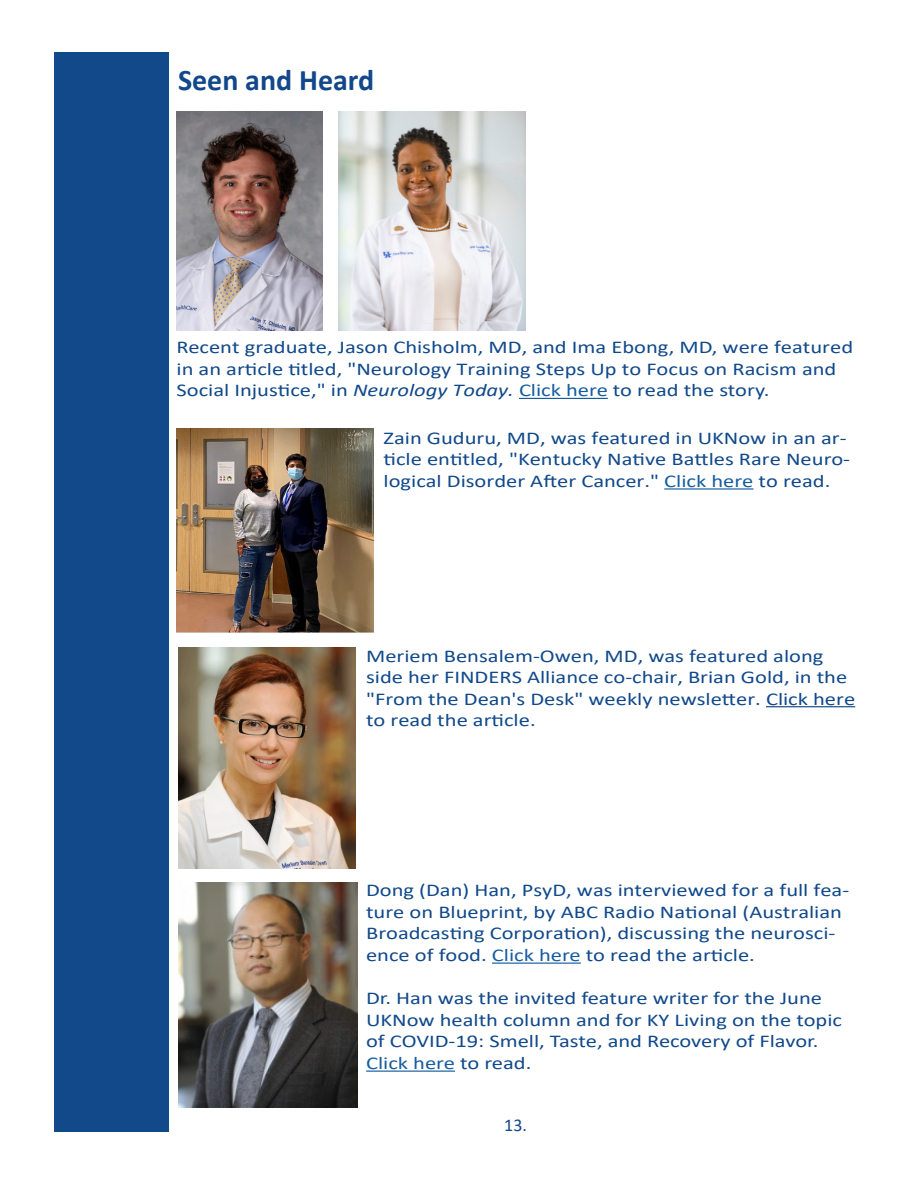
<style>
.page{position:relative;width:918px;height:1188px;background:#fff}
.page>*{position:absolute;margin:0;border:0;box-sizing:border-box;transform-origin:0 0}
.t1{font:700 30px "Calibri";color:#12478b}
.t2{font:18px/21.6px "Calibri";color:#11498a;scale:1.25 1}
.t3{font:18px "Calibri";color:#175d9e;scale:1.25 1}
.t4{font:18px "Calibri";color:#12498b}
.s1{font-style:italic}
.s2{color:#175d9e}
.s3{color:#11498a}
</style>
<div class="page">
<div style="left:54px;top:52px;width:114px;height:1080px;background:#12498b"></div>
<img style="left:177px;top:429px;width:196px;height:203px">
<hr style="left:664px;top:488px;width:90px;height:2px;background:#175d9e">
<img style="left:178px;top:647px;width:177px;height:222px">
<hr style="left:766px;top:706px;width:89px;height:1px;background:#11498a">
<img style="left:178px;top:883px;width:180px;height:225px">
<hr style="left:492px;top:963px;width:89px;height:1px;background:#175d9e">
<hr style="left:366px;top:1071px;width:89px;height:1px;background:#175d9e">
<img style="left:338px;top:111px;width:187px;height:219px">
<hr style="left:519px;top:398px;width:89px;height:1px;background:#175d9e">
<img style="left:177px;top:111px;width:146px;height:219px">
<p class="t1" style="left:178px;top:59px;width:198px">Seen and Heard</p>
<p class="t2" style="left:177px;top:336px;width:543px">Recent graduate, Jason Chisholm, MD, and Ima Ebong, MD, were featured in an article titled, "Neurology Training Steps Up to Focus on Racism and<br>Social Injustice," in <span class="s1">Neurology Today.</span> <span class="s2">Click here</span> to read the story.</p>
<p class="t2" style="left:384px;top:427px;width:375px">Zain Guduru, MD, was featured in UKNow in an ar&shy;ticle entitled, "Kentucky Native Battles Rare Neuro&shy;logical Disorder After Cancer." <span class="s2">Click here</span> to read.</p>
<p class="t2" style="left:366px;top:644px;width:367px">Meriem Bensalem-Owen, MD, was featured along</p>
<p class="t2" style="left:366px;top:666px;width:393px">side her FINDERS Alliance co-chair, Brian Gold, in the "From the Dean's Desk" weekly newsletter. Click here to read the article.</p>
<p class="t2" style="left:366px;top:879px;width:388px">Dong (Dan) Han, PsyD, was interviewed for a full fea&shy;ture on Blueprint, by ABC Radio National (Australian Broadcasting Corporation), discussing the neurosci&shy;ence of food. <span class="s2">Click here</span> to read the article.</p>
<p class="t2" style="left:366px;top:987px;width:382px">Dr. Han was the invited feature writer for the June<br>UKNow health column and for KY Living on the topic of COVID-19: Smell, Taste, and Recovery of Flavor.</p>
<p class="t3" style="left:366px;top:1051px;width:134px">Click here <span class="s3">to read.</span></p>
<p class="t4" style="left:504px;top:1113px;width:24px">13.</p>
</div>
